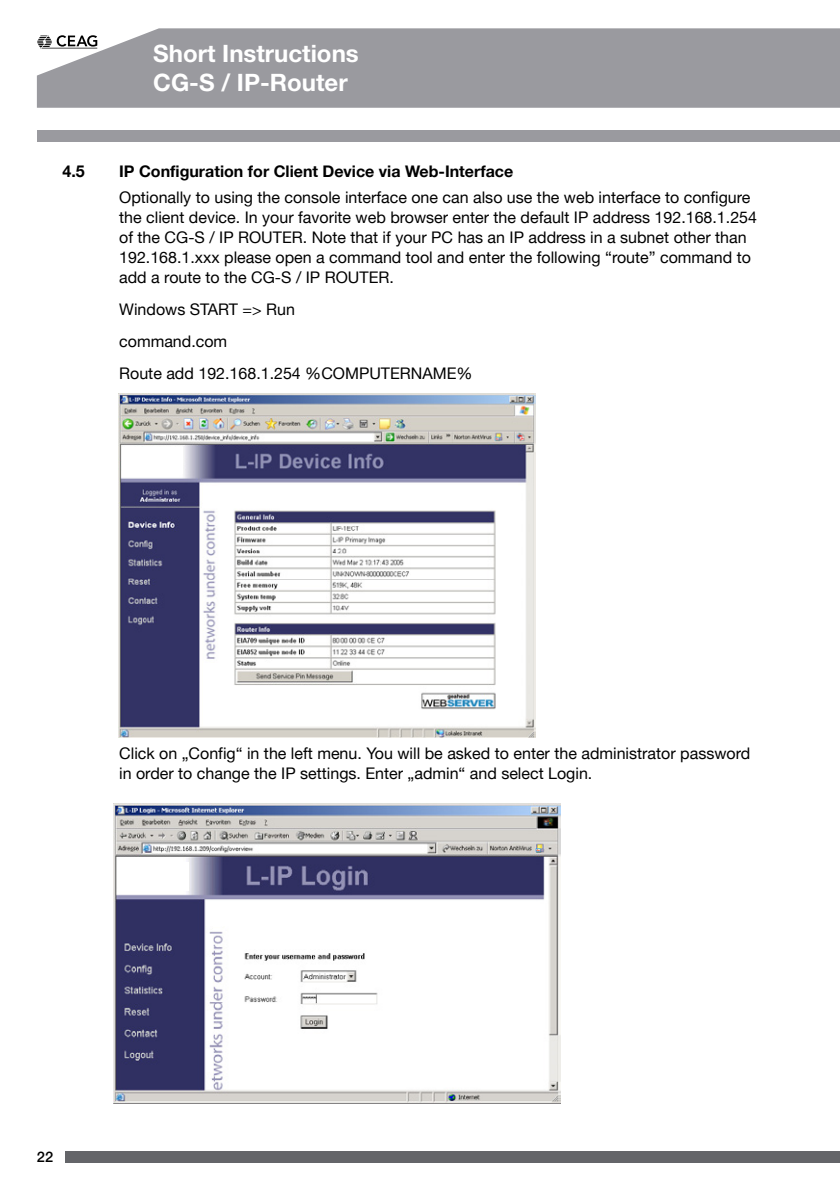
<style>
.page{position:relative;width:840px;height:1191px;background:#fff}
.page>*{position:absolute;margin:0;border:0;box-sizing:border-box;transform-origin:0 0}
.t1{font:700 24px/28.8px "Helvetica Neue LT Pro";color:#fff}
.t2{font:17px "Times New Roman";color:#000}
.t3{font:16px/20px "Helvetica Neue";color:#000}
.t4{font:700 16px "Helvetica Neue";color:#000}
.t5{font:15px "Times New Roman";color:#000}
.t6{font:500 14.6px "Helvetica Neue LT Pro";color:#000}
</style>
<div class="page">
<div style="left:37px;top:130px;width:802px;height:12px;background:#9a9a9f"></div>
<div style="left:66px;top:1151px;width:773px;height:11px;background:#646569"></div>
<div style="left:37px;top:28px;width:802px;height:80px;background:#9a9a9f"></div>
<svg style="left:37px;top:35px;width:60px;height:14px"></svg>
<img style="left:118px;top:394px;width:417px;height:343px">
<div style="left:122px;top:447px;width:61px;height:27px;background:#fff"></div>
<img style="left:113px;top:804px;width:447px;height:299px">
<div style="left:119px;top:862px;width:70px;height:28px;background:#fff"></div>
<h1 class="t1" style="left:153px;top:39px;width:207px">Short Instructions<br>CG-S / IP-Router</h1>
<p class="t4" style="left:62px;top:161px;width:24px">4.5</p>
<p class="t4" style="left:119px;top:161px;width:395px">IP Configuration for Client Device via Web-Interface</p>
<p class="t3" style="left:119px;top:187px;width:639px">Optionally to using the console interface one can also use the web interface to configure the client device. In your favorite web browser enter the default IP address 192.168.1.254 of the CG-S / IP ROUTER. Note that if your PC has an IP address in a subnet other than 192.168.1.xxx please open a command tool and enter the following “route” command to add a route to the CG-S / IP ROUTER.</p>
<p class="t3" style="left:119px;top:293px;width:355px;line-height:32px">Windows START =&gt; Run<br>command.com<br>Route add 192.168.1.254 %COMPUTERNAME%</p>
<p class="t2" style="left:328px;top:223px;width:19px">23</p>
<p class="t2" style="left:591px;top:223px;width:69px">LOYTEC</p>
<p class="t3" style="left:119px;top:743px;width:632px">Click on „Config“ in the left menu. You will be asked to enter the administrator password in order to change the IP settings. Enter „admin“ and select Login.</p>
<p class="t5" style="left:217px;top:744px;width:220px">Abbildung 10: L-IP Startbildschirm.</p>
<p class="t6" style="left:37px;top:1148px;width:18px">22</p>
</div>
